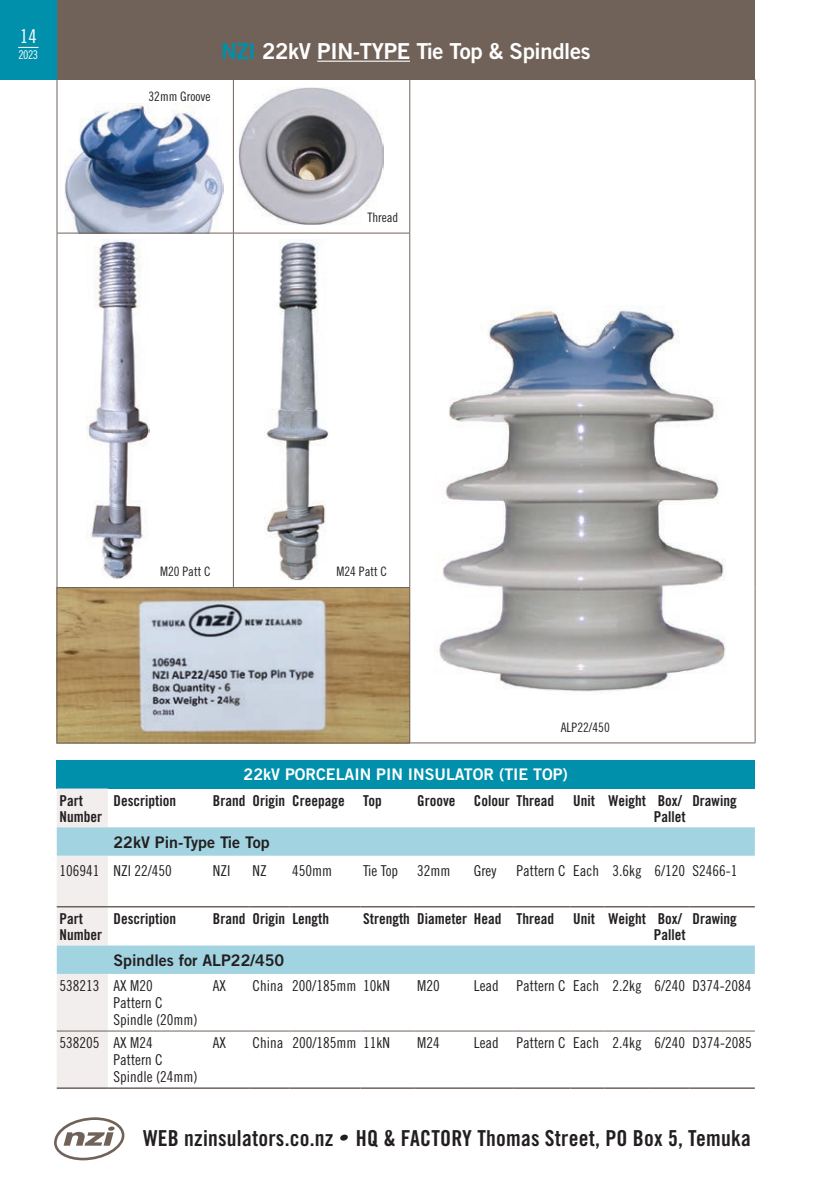
<style>
.page{position:relative;width:840px;height:1191px;background:#fff}
.page>*{position:absolute;margin:0;border:0;box-sizing:border-box;transform-origin:0 0}
.t1{font:22px "Trade Gothic Bold Cond Twenty";letter-spacing:.01em;color:#231f20}
.t2{font:22px "Trade Gothic Bold Two";letter-spacing:-.015em;color:#fff}
.t3{font:19px "Trade Gothic Cond Eighteen";color:#fff}
.t4{font:16px "Trade Gothic Bold Two";color:#231f20}
.t5{font:16px "Trade Gothic Bold Two";color:#fff}
.t6{font:15px/17px "Trade Gothic Cond Eighteen";color:#231f20}
.t7{font:15px/16px "Trade Gothic Bold Cond Twenty";color:#231f20}
.t8{font:13px "Trade Gothic Cond Eighteen";color:#231f20}
.t9{font:12px "Trade Gothic Cond Eighteen";color:#fff}
.s1{color:#0090ab}
</style>
<div class="page">
<img style="left:58px;top:588px;width:351px;height:154px">
<img style="left:239px;top:87px;width:144px;height:138px">
<img style="left:65px;top:103px;width:158px;height:130px">
<div style="left:57px;top:760px;width:697px;height:28px;background:#0090ab"></div>
<div style="left:57px;top:788px;width:51px;height:299px;background:#f2eeee"></div>
<svg style="left:57px;top:827px;width:697px;height:147px"></svg>
<hr style="left:108px;top:1030px;width:102px;height:1px;background:#716259">
<hr style="left:57px;top:906px;width:51px;height:1px;background:#716259">
<hr style="left:108px;top:906px;width:102px;height:1px;background:#716259">
<hr style="left:210px;top:906px;width:39px;height:1px;background:#716259">
<hr style="left:249px;top:906px;width:40px;height:1px;background:#716259">
<hr style="left:289px;top:906px;width:71px;height:1px;background:#716259">
<hr style="left:360px;top:906px;width:54px;height:1px;background:#716259">
<hr style="left:414px;top:906px;width:57px;height:1px;background:#716259">
<hr style="left:471px;top:906px;width:42px;height:1px;background:#716259">
<hr style="left:513px;top:906px;width:57px;height:1px;background:#716259">
<hr style="left:570px;top:906px;width:34px;height:1px;background:#716259">
<hr style="left:604px;top:906px;width:45px;height:1px;background:#716259">
<hr style="left:649px;top:906px;width:40px;height:1px;background:#716259">
<hr style="left:689px;top:906px;width:65px;height:1px;background:#716259">
<hr style="left:57px;top:1087px;width:51px;height:2px;background:#716259">
<hr style="left:108px;top:1087px;width:102px;height:2px;background:#716259">
<hr style="left:210px;top:1087px;width:39px;height:2px;background:#716259">
<hr style="left:249px;top:1087px;width:40px;height:2px;background:#716259">
<hr style="left:289px;top:1087px;width:71px;height:2px;background:#716259">
<hr style="left:360px;top:1087px;width:54px;height:2px;background:#716259">
<hr style="left:414px;top:1087px;width:57px;height:2px;background:#716259">
<hr style="left:471px;top:1087px;width:42px;height:2px;background:#716259">
<hr style="left:513px;top:1087px;width:57px;height:2px;background:#716259">
<hr style="left:570px;top:1087px;width:34px;height:2px;background:#716259">
<hr style="left:604px;top:1087px;width:45px;height:2px;background:#716259">
<hr style="left:649px;top:1087px;width:40px;height:2px;background:#716259">
<hr style="left:689px;top:1087px;width:65px;height:2px;background:#716259">
<hr style="left:57px;top:1030px;width:51px;height:1px;background:#716259">
<hr style="left:210px;top:1030px;width:39px;height:1px;background:#716259">
<hr style="left:249px;top:1030px;width:40px;height:1px;background:#716259">
<hr style="left:289px;top:1030px;width:71px;height:1px;background:#716259">
<hr style="left:360px;top:1030px;width:54px;height:1px;background:#716259">
<hr style="left:414px;top:1030px;width:57px;height:1px;background:#716259">
<hr style="left:471px;top:1030px;width:42px;height:1px;background:#716259">
<hr style="left:513px;top:1030px;width:57px;height:1px;background:#716259">
<hr style="left:570px;top:1030px;width:34px;height:1px;background:#716259">
<hr style="left:604px;top:1030px;width:45px;height:1px;background:#716259">
<hr style="left:649px;top:1030px;width:40px;height:1px;background:#716259">
<hr style="left:689px;top:1030px;width:65px;height:1px;background:#716259">
<hr style="left:57px;top:233px;width:176px;height:1px;background:#716259">
<hr style="left:233px;top:233px;width:177px;height:1px;background:#716259">
<hr style="left:57px;top:79px;width:1px;height:154px;background:#716259">
<hr style="left:57px;top:233px;width:1px;height:354px;background:#716259">
<hr style="left:233px;top:79px;width:1px;height:154px;background:#716259">
<hr style="left:233px;top:233px;width:1px;height:354px;background:#716259">
<hr style="left:409px;top:79px;width:1px;height:154px;background:#716259">
<hr style="left:754px;top:79px;width:1px;height:154px;background:#716259">
<hr style="left:409px;top:233px;width:1px;height:354px;background:#716259">
<hr style="left:754px;top:233px;width:1px;height:354px;background:#716259">
<hr style="left:754px;top:587px;width:1px;height:155px;background:#716259">
<hr style="left:409px;top:742px;width:346px;height:1px;background:#716259">
<hr style="left:57px;top:587px;width:176px;height:1px;background:#716259">
<hr style="left:57px;top:588px;width:1px;height:154px;background:#716259">
<hr style="left:233px;top:587px;width:177px;height:1px;background:#716259">
<hr style="left:409px;top:588px;width:1px;height:154px;background:#716259">
<hr style="left:57px;top:742px;width:176px;height:1px;background:#716259">
<hr style="left:233px;top:742px;width:176px;height:1px;background:#716259">
<img style="left:435px;top:307px;width:291px;height:385px">
<img style="left:86px;top:239px;width:63px;height:340px">
<img style="left:264px;top:239px;width:65px;height:341px">
<div style="left:57px;top:0;width:697px;height:79px;background:#716259"></div>
<svg style="left:54px;top:1117px;width:70px;height:43px"></svg>
<div style="left:340px;top:1134px;width:8px;height:6px;background:#231f20;border-radius:50%"></div>
<div style="left:0;top:0;width:57px;height:79px;background:#0090ab"></div>
<hr style="left:317px;top:61px;width:93px;height:1px;background:#fff">
<svg style="left:18px;top:47px;width:21px;height:1px"></svg>
<p class="t3" style="left:20px;top:25px;width:18px">14</p>
<p class="t9" style="left:18px;top:48px;width:21px">2023</p>
<p class="t8" style="left:148px;top:89px;width:64px">32mm Groove</p>
<h1 class="t2" style="left:221px;top:37px;width:370px"><span class="s1">NZI</span> 22kV PIN-TYPE Tie Top &amp; Spindles</h1>
<p class="t8" style="left:367px;top:209px;width:33px">Thread</p>
<p class="t8" style="left:160px;top:564px;width:52px">M20 Patt C</p>
<p class="t8" style="left:336px;top:564px;width:52px">M24 Patt C</p>
<p class="t8" style="left:560px;top:719px;width:51px">ALP22/450</p>
<p class="t5" style="left:243px;top:764px;width:325px">22kV PORCELAIN PIN INSULATOR (TIE TOP)</p>
<p class="t7" style="left:60px;top:792px;width:44px">Part<br>Number</p>
<p class="t7" style="left:113px;top:792px;width:64px">Description</p>
<p class="t7" style="left:213px;top:792px;width:170px">Brand Origin Creepage Top</p>
<p class="t7" style="left:417px;top:792px;width:138px">Groove Colour Thread</p>
<p class="t7" style="left:573px;top:792px;width:114px;text-align:right">Unit Weight Box/<br>Pallet</p>
<p class="t7" style="left:692px;top:792px;width:46px">Drawing</p>
<p class="t4" style="left:113px;top:832px;width:158px">22kV Pin-Type Tie Top</p>
<p class="t6" style="left:60px;top:861px;width:114px">106941 NZI 22/450</p>
<p class="t6" style="left:213px;top:861px;width:19px">NZI</p>
<p class="t6" style="left:252px;top:861px;width:16px">NZ</p>
<p class="t6" style="left:292px;top:861px;width:41px">450mm</p>
<p class="t6" style="left:363px;top:861px;width:37px">Tie Top</p>
<p class="t6" style="left:417px;top:861px;width:35px">32mm</p>
<p class="t6" style="left:473px;top:861px;width:24px">Grey</p>
<p class="t6" style="left:516px;top:861px;width:222px">Pattern C Each 3.6kg 6/120 S2466-1</p>
<p class="t7" style="left:60px;top:910px;width:44px">Part<br>Number</p>
<p class="t7" style="left:113px;top:910px;width:64px">Description</p>
<p class="t7" style="left:213px;top:910px;width:118px">Brand Origin Length</p>
<p class="t7" style="left:363px;top:910px;width:192px">Strength Diameter Head Thread</p>
<p class="t7" style="left:573px;top:910px;width:114px;text-align:right">Unit Weight Box/<br>Pallet</p>
<p class="t7" style="left:692px;top:910px;width:46px">Drawing</p>
<p class="t4" style="left:113px;top:950px;width:172px">Spindles for ALP22/450</p>
<p class="t6" style="left:113px;top:977px;width:86px;text-indent:-54px">538213 AX M20<br>Pattern C<br>Spindle (20mm)</p>
<p class="t6" style="left:213px;top:977px;width:15px">AX</p>
<p class="t6" style="left:252px;top:977px;width:139px">China 200/185mm 10kN</p>
<p class="t6" style="left:417px;top:977px;width:24px">M20</p>
<p class="t6" style="left:473px;top:977px;width:279px">Lead Pattern C Each 2.2kg 6/240 D374-2084</p>
<p class="t6" style="left:113px;top:1034px;width:86px;text-indent:-54px">538205 AX M24<br>Pattern C<br>Spindle (24mm)</p>
<p class="t6" style="left:213px;top:1034px;width:15px">AX</p>
<p class="t6" style="left:252px;top:1034px;width:139px">China 200/185mm 11kN</p>
<p class="t6" style="left:417px;top:1034px;width:24px">M24</p>
<p class="t6" style="left:473px;top:1034px;width:279px">Lead Pattern C Each 2.4kg 6/240 D374-2085</p>
<h1 class="t1" style="left:143px;top:1124px;width:609px">WEB nzinsulators.co.nz HQ &amp; FACTORY Thomas Street, PO Box 5, Temuka</h1>
</div>
